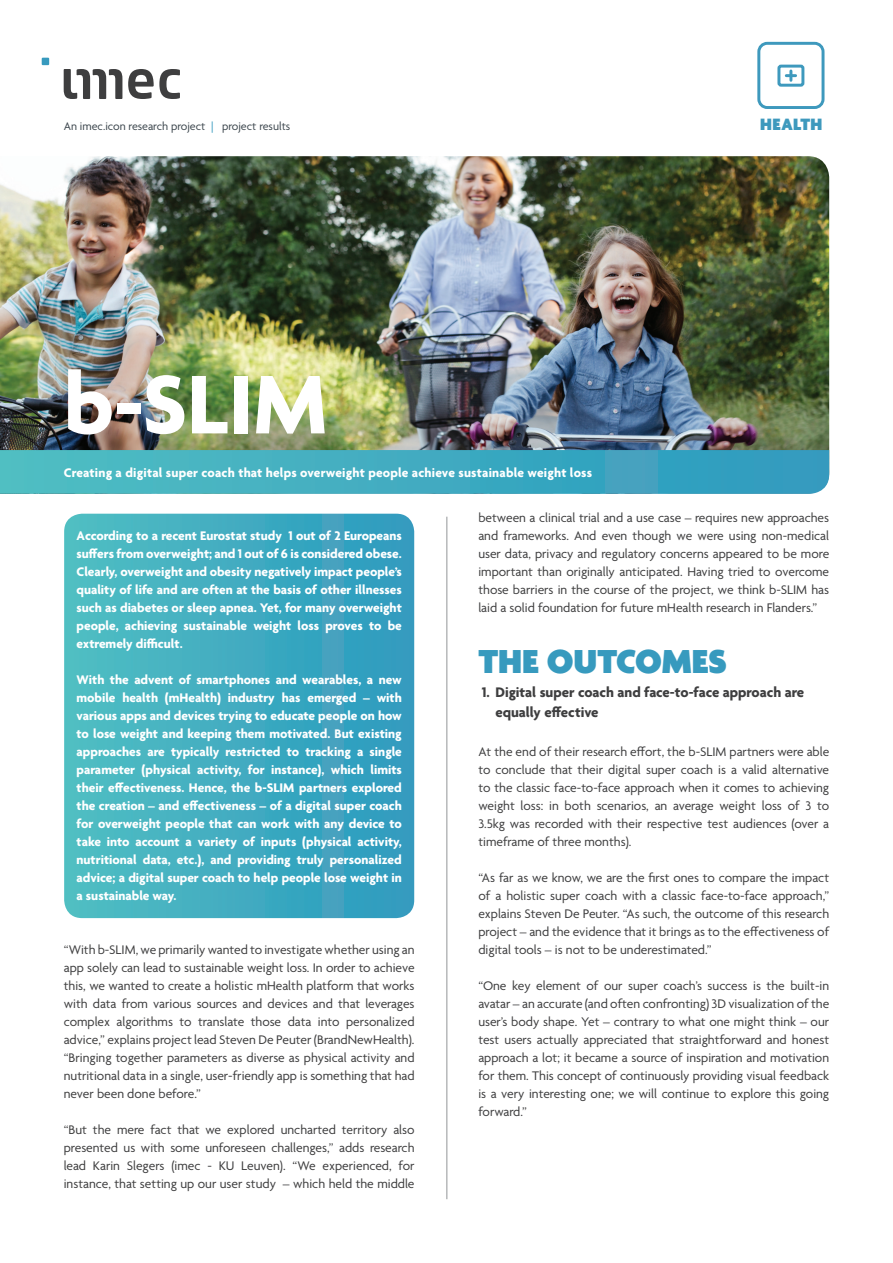
<style>
.page{position:relative;width:893px;height:1263px;background:#fff}
.page>*{position:absolute;margin:0;border:0;box-sizing:border-box;transform-origin:0 0}
.t1{font:700 90px "Agenda";color:#fff}
.BIG_TITLES{font:900 36px "Agenda";color:#379abe}
.t2{font:900 17.7px "Agenda";letter-spacing:.025em;color:#3e99bd}
.Subtitles{font:700 15px "Agenda";color:#3e3e3f}
.Bodytext_no_hyphens{font:13.5px/18px "Agenda";color:#3e3e3f;text-align:justify}
.intro{font:700 13.5px/18px "Agenda";color:#fff;text-align:justify}
.objective{font:700 13.5px "Agenda";letter-spacing:.015em;color:#fff}
.t3{font:12px "Agenda";color:#3d474e}
.s1{color:#379abe}
</style>
<div class="page">
<svg style="left:64px;top:514px;width:350px;height:404px;background:#43aec1"></svg>
<img style="left:0;top:156px;width:829px;height:294px">
<div style="left:757px;top:42px;width:67px;height:67px;border:3px solid #3e99bd;border-radius:8px"></div>
<div style="left:777px;top:65px;width:27px;height:22px;border:3px solid #3e99bd;border-radius:2px"></div>
<svg style="left:786px;top:71px;width:10px;height:9px"></svg>
<svg style="left:0;top:450px;width:829px;height:44px;background:#41abc0"></svg>
<hr style="left:446px;top:517px;width:1px;height:682px;background:#939598">
<div style="left:42px;top:58px;width:7px;height:7px;background:#379abe"></div>
<svg style="left:64px;top:69px;width:58px;height:30px"></svg>
<svg style="left:128px;top:69px;width:52px;height:30px"></svg>
<p class="t3" style="left:64px;top:120px;width:228px">An imec.icon research project <span class="s1">|</span> project results</p>
<p class="t1" style="left:64px;top:356px;width:265px">b-SLIM</p>
<p class="objective" style="left:64px;top:465px;width:530px">Creating a digital super coach that helps overweight people achieve sustainable weight loss</p>
<p class="t2" style="left:760px;top:115px;width:64px">HEALTH</p>
<p class="intro" style="left:77px;top:528px;width:327px">According to a recent Eurostat study 1 out of 2 Europeans suffers from overweight; and 1 out of 6 is considered obese.<br>Clearly, overweight and obesity negatively impact people’s quality of life and are often at the basis of other illnesses such as diabetes or sleep apnea. Yet, for many overweight people, achieving sustainable weight loss proves to be extremely difficult.</p>
<p class="intro" style="left:77px;top:672px;width:327px">With the advent of smartphones and wearables, a new mobile health (mHealth) industry has emerged – with various apps and devices trying to educate people on how to lose weight and keeping them motivated. But existing approaches are typically restricted to tracking a single parameter (physical activity, for instance), which limits their effectiveness. Hence, the b-SLIM partners explored the creation – and effectiveness – of a digital super coach for overweight people that can work with any device to take into account a variety of inputs (physical activity, nutritional data, etc.), and providing truly personalized advice; a digital super coach to help people lose weight in a sustainable way.</p>
<p class="Bodytext_no_hyphens" style="left:64px;top:942px;width:352px">“With b-SLIM, we primarily wanted to investigate whether using an app solely can lead to sustainable weight loss. In order to achieve this, we wanted to create a holistic mHealth platform that works with data from various sources and devices and that leverages complex algorithms to translate those data into personalized advice,” explains project lead Steven De Peuter (BrandNewHealth). “Bringing together parameters as diverse as physical activity and nutritional data in a single, user-friendly app is something that had never been done before.”</p>
<p class="Bodytext_no_hyphens" style="left:64px;top:1122px;width:352px">“But the mere fact that we explored uncharted territory also presented us with some unforeseen challenges,” adds research lead Karin Slegers (imec - KU Leuven). “We experienced, for instance, that setting up our user study – which held the middle</p>
<p class="Bodytext_no_hyphens" style="left:478px;top:510px;width:352px">between a clinical trial and a use case – requires new approaches and frameworks. And even though we were using non-medical user data, privacy and regulatory concerns appeared to be more important than originally anticipated. Having tried to overcome those barriers in the course of the project, we think b-SLIM has laid a solid foundation for future mHealth research in Flanders.”</p>
<p class="BIG_TITLES" style="left:478px;top:642px;width:250px">THE OUTCOMES</p>
<p class="Subtitles" style="left:482px;top:684px;width:324px">1. Digital super coach and face-to-face approach are</p>
<p class="Subtitles" style="left:495px;top:704px;width:105px">equally effective</p>
<p class="Bodytext_no_hyphens" style="left:478px;top:744px;width:352px">At the end of their research effort, the b-SLIM partners were able to conclude that their digital super coach is a valid alternative to the classic face-to-face approach when it comes to achieving weight loss: in both scenarios, an average weight loss of 3 to 3.5kg was recorded with their respective test audiences (over a timeframe of three months).</p>
<p class="Bodytext_no_hyphens" style="left:478px;top:870px;width:352px">“As far as we know, we are the first ones to compare the impact of a holistic super coach with a classic face-to-face approach,” explains Steven De Peuter. “As such, the outcome of this research project – and the evidence that it brings as to the effectiveness of digital tools – is not to be underestimated.”</p>
<p class="Bodytext_no_hyphens" style="left:478px;top:978px;width:352px">“One key element of our super coach’s success is the built-in avatar – an accurate (and often confronting) 3D visualization of the user’s body shape. Yet – contrary to what one might think – our test users actually appreciated that straightforward and honest approach a lot; it became a source of inspiration and motivation for them. This concept of continuously providing visual feedback is a very interesting one; we will continue to explore this going forward.”</p>
</div>
